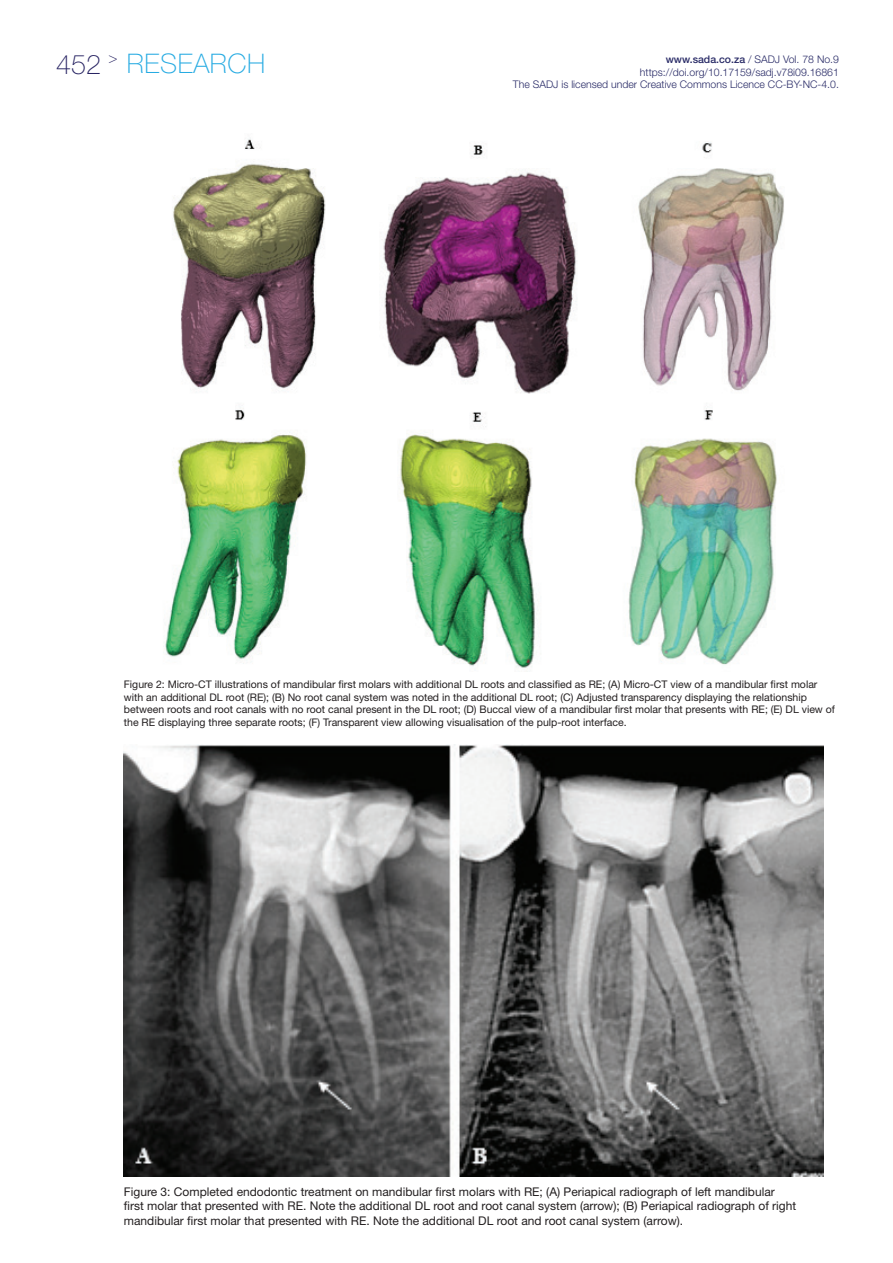
<style>
.page{position:relative;width:893px;height:1263px;background:#fff}
.page>*{position:absolute;margin:0;border:0;box-sizing:border-box;transform-origin:0 0}
.t1{font:100 27px "Helvetica Neue LT Std";letter-spacing:.02em;color:#27abe2}
.t2{font:100 15px "Helvetica Neue LT Std";color:#282463}
.t3{font:12px/14.4px "Helvetica Neue LT Std";color:#231f20}
.t4{font:10.5px/12.6px "Helvetica Neue LT Std";color:#231f20}
.t5{font:300 10.5px/12.6px "Helvetica Neue LT Std";color:#282a66;text-align:right}
.s1{color:#282463}
.s2{font-weight:500}
</style>
<div class="page">
<img style="left:163px;top:138px;width:621px;height:530px">
<img style="left:124px;top:744px;width:700px;height:432px">
<h1 class="t1" style="left:56px;top:48px;width:211px"><span class="s1">452</span> RESEARCH</h1>
<h2 class="t2" style="left:109px;top:50px;width:10px">&gt;</h2>
<p class="t5" style="left:513px;top:53px;width:327px"><span class="s2">www.sada.co.za</span> / SADJ Vol. 78 No.9 https://doi.org/10.17159/sadj.v78i09.16861<br>The SADJ is licensed under Creative Commons Licence CC-BY-NC-4.0.</p>
<p class="t4" style="left:124px;top:678px;width:712px">Figure 2: Micro-CT illustrations of mandibular first molars with additional DL roots and classified as RE; (A) Micro-CT view of a mandibular first molar with an additional DL root (RE); (B) No root canal system was noted in the additional DL root; (C) Adjusted transparency displaying the relationship between roots and root canals with no root canal present in the DL root; (D) Buccal view of a mandibular first molar that presents with RE; (E) DL view of the RE displaying three separate roots; (F) Transparent view allowing visualisation of the pulp-root interface.</p>
<p class="t3" style="left:124px;top:1184px;width:674px">Figure 3: Completed endodontic treatment on mandibular first molars with RE; (A) Periapical radiograph of left mandibular first molar that presented with RE. Note the additional DL root and root canal system (arrow); (B) Periapical radiograph of right mandibular first molar that presented with RE. Note the additional DL root and root canal system (arrow).</p>
</div>
